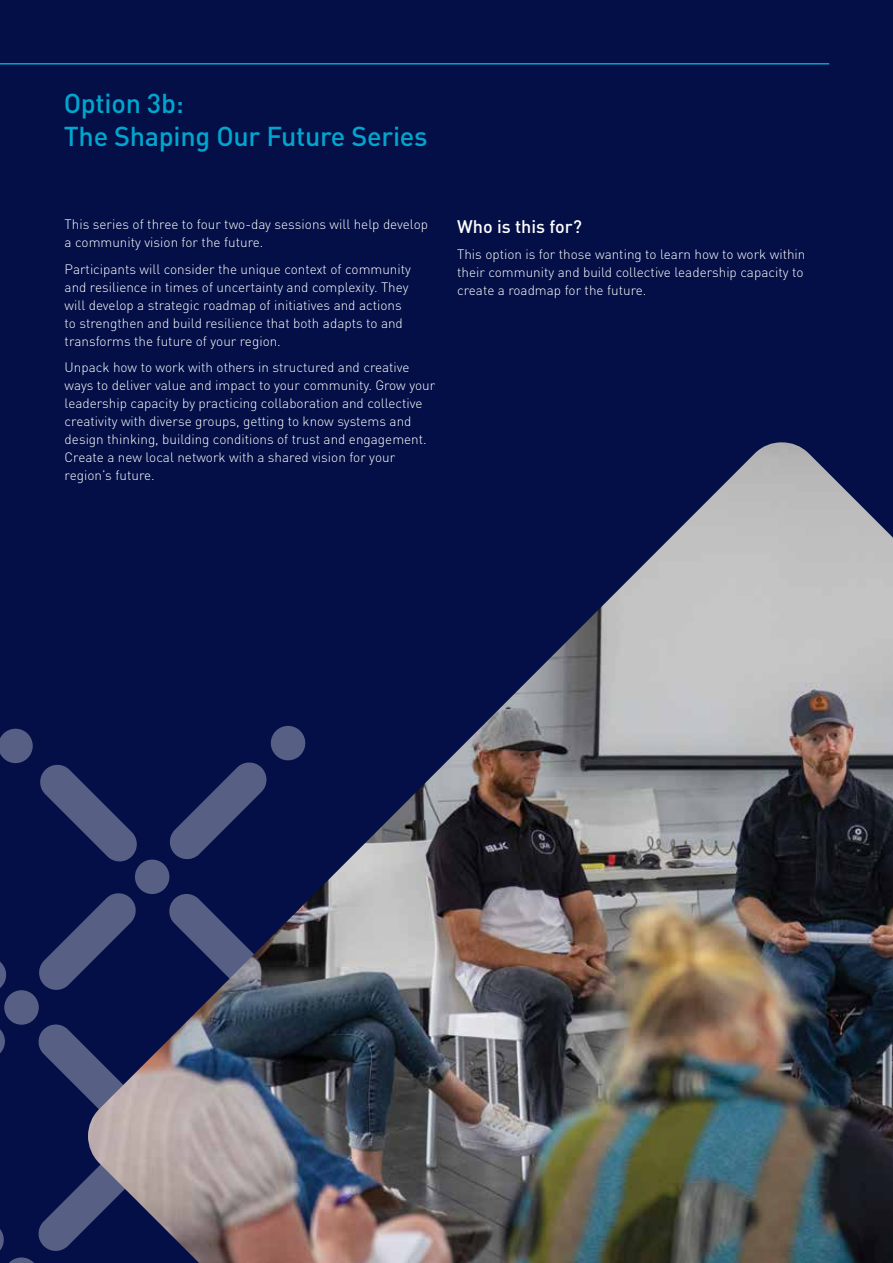
<style>
.page{position:relative;width:893px;height:1263px;background:#030f46}
.page>*{position:absolute;margin:0;border:0;box-sizing:border-box;transform-origin:0 0}
.t1{font:500 27px/33px "DIN Pro";letter-spacing:-.01em;color:#00a6ce}
.t2{font:500 18px "DIN Pro";color:#fff}
.t3{font:300 13.5px/18px "DIN Pro";color:#fff}
</style>
<div class="page">
<hr style="left:0;top:63px;width:829px;height:2px;background:#00a6ce">
<svg style="left:0;top:728px;width:88px;height:535px"></svg>
<img style="left:88px;top:442px;width:805px;height:821px">
<h1 class="t1" style="left:64px;top:89px;width:365px">Option 3b:<br>The Shaping Our Future Series</h1>
<p class="t3" style="left:65px;top:216px;width:365px">This series of three to four two-day sessions will help develop a community vision for the future.</p>
<p class="t3" style="left:65px;top:261px;width:348px">Participants will consider the unique context of community and resilience in times of uncertainty and complexity. They will develop a strategic roadmap of initiatives and actions to strengthen and build resilience that both adapts to and transforms the future of your region.</p>
<p class="t3" style="left:65px;top:359px;width:372px">Unpack how to work with others in structured and creative ways to deliver value and impact to your community. Grow your leadership capacity by practicing collaboration and collective creativity with diverse groups, getting to know systems and design thinking, building conditions of trust and engagement.<br>Create a new local network with a shared vision for your region’s future.</p>
<h2 class="t2" style="left:457px;top:220px;width:126px">Who is this for?</h2>
<p class="t3" style="left:457px;top:246px;width:350px">This option is for those wanting to learn how to work within their community and build collective leadership capacity to create a roadmap for the future.</p>
</div>
